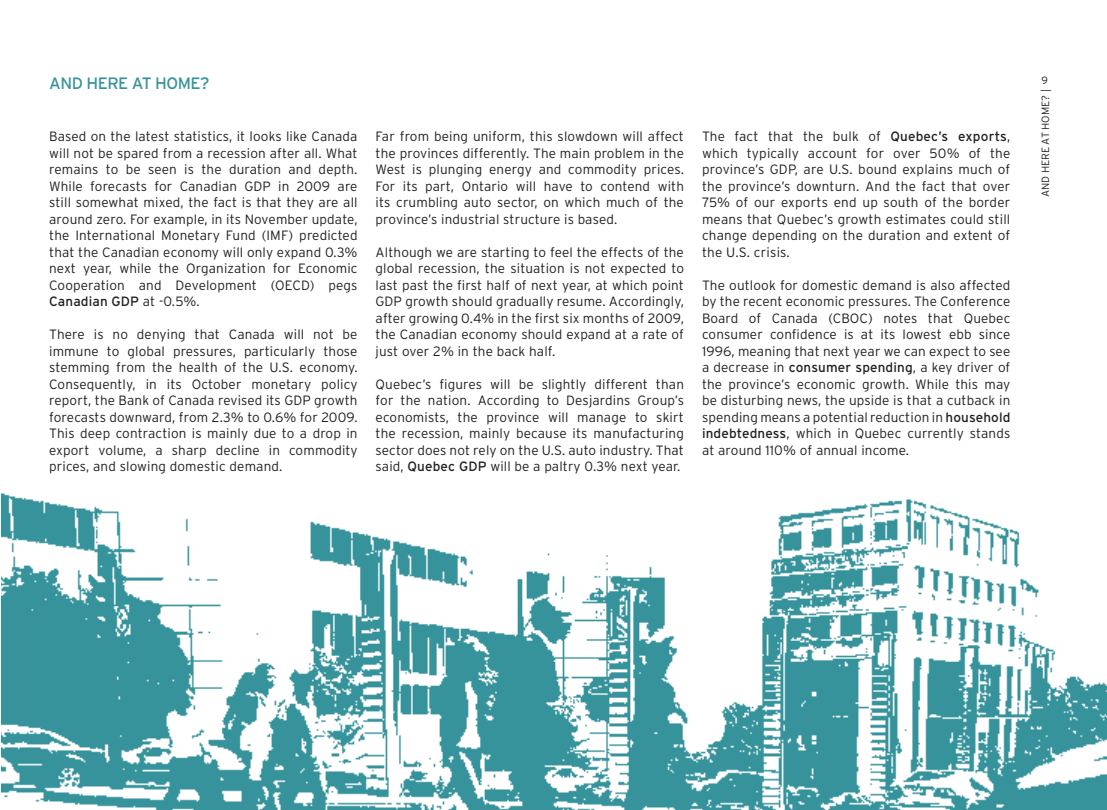
<style>
.page{position:relative;width:1107px;height:810px;background:#fff}
.page>*{position:absolute;margin:0;border:0;box-sizing:border-box;transform-origin:0 0}
.t1{font:16.5px "Interstate";letter-spacing:-.03em;color:#37939b}
.t2{font:300 13.5px/16.5px "Interstate";letter-spacing:.01em;color:#231f20;text-align:justify}
.t3{font:300 10.5px "Interstate";letter-spacing:-.01em;color:#231f20}
.s1{font-weight:400}
</style>
<div class="page">
<img style="left:2px;top:493px;width:1105px;height:317px">
<p class="t1" style="left:49px;top:74px;width:162px">And here at home?</p>
<p class="t2" style="left:49px;top:128px;width:310px">Based on the latest statistics, it looks like Canada will not be spared from a recession after all. What remains to be seen is the duration and depth.<br>While forecasts for Canadian GDP in 2009 are still somewhat mixed, the fact is that they are all around zero. For example, in its November update, the I nternational Monetary Fund (I MF) predicted that the Canadian economy will only expand 0.3% next year, while the Organization for Economic Cooperation and Development (OECD) pegs <span class="s1">Canadian GDP</span> at -0.5%.</p>
<p class="t2" style="left:49px;top:326px;width:310px">There is no denying that Canada will not be immune to global pressures, particularly those stemming from the health of the U.S. economy.<br>Consequently, in its October monetary policy report, the Bank of Canada revised its GDP growth forecasts downward, from 2.3% to 0.6% for 2009.<br>This deep contraction is mainly due to a drop in export volume, a sharp decline in commodity prices, and slowing domestic demand.</p>
<p class="t2" style="left:376px;top:128px;width:310px">Far from being uniform, this slowdown will affect the provinces differently. The main problem in the West is plunging energy and commodity prices.<br>For its part, Ontario will have to contend with its crumbling auto sector, on which much of the province’s industrial structure is based.</p>
<p class="t2" style="left:376px;top:243px;width:310px">Although we are starting to feel the effects of the global recession, the situation is not expected to last past the first half of next year, at which point GDP growth should gradually resume. Accordingly, after growing 0.4% in the first six months of 2009, the Canadian economy should expand at a rate of just over 2% in the back half.</p>
<p class="t2" style="left:376px;top:375px;width:310px">Quebec’s figures will be slightly different than for the nation. According to Desjardins Group’s economists, the province will manage to skirt the recession, mainly because its manufacturing sector does not rely on the U.S. auto industry. That said, <span class="s1">Quebec GDP</span> will be a paltry 0.3% next year.</p>
<p class="t2" style="left:702px;top:128px;width:310px">The fact that the bulk of <span class="s1">Quebec’s exports</span>, which typically account for over 50% of the province’s GDP, are U.S. bound explains much of the province’s downturn. And the fact that over 75% of our exports end up south of the border means that Quebec’s growth estimates could still change depending on the duration and extent of the U.S. crisis.</p>
<p class="t2" style="left:702px;top:276px;width:310px">The outlook for domestic demand is also affected by the recent economic pressures. The Conference Board of Canada (CBOC) notes that Quebec consumer confidence is at its lowest ebb since 1996, meaning that next year we can expect to see a decrease in <span class="s1">consumer spending</span>, a key driver of the province’s economic growth. While this may be disturbing news, the upside is that a cutback in spending means a potential reduction in <span class="s1">household indebtedness</span>, which in Quebec currently stands at around 110% of annual income.</p>
<p class="t3" style="left:1042px;top:74px;width:8px">9</p>
<p class="t3" style="left:1039px;top:197px;width:109px;rotate:-90deg">and here at home? |</p>
</div>
